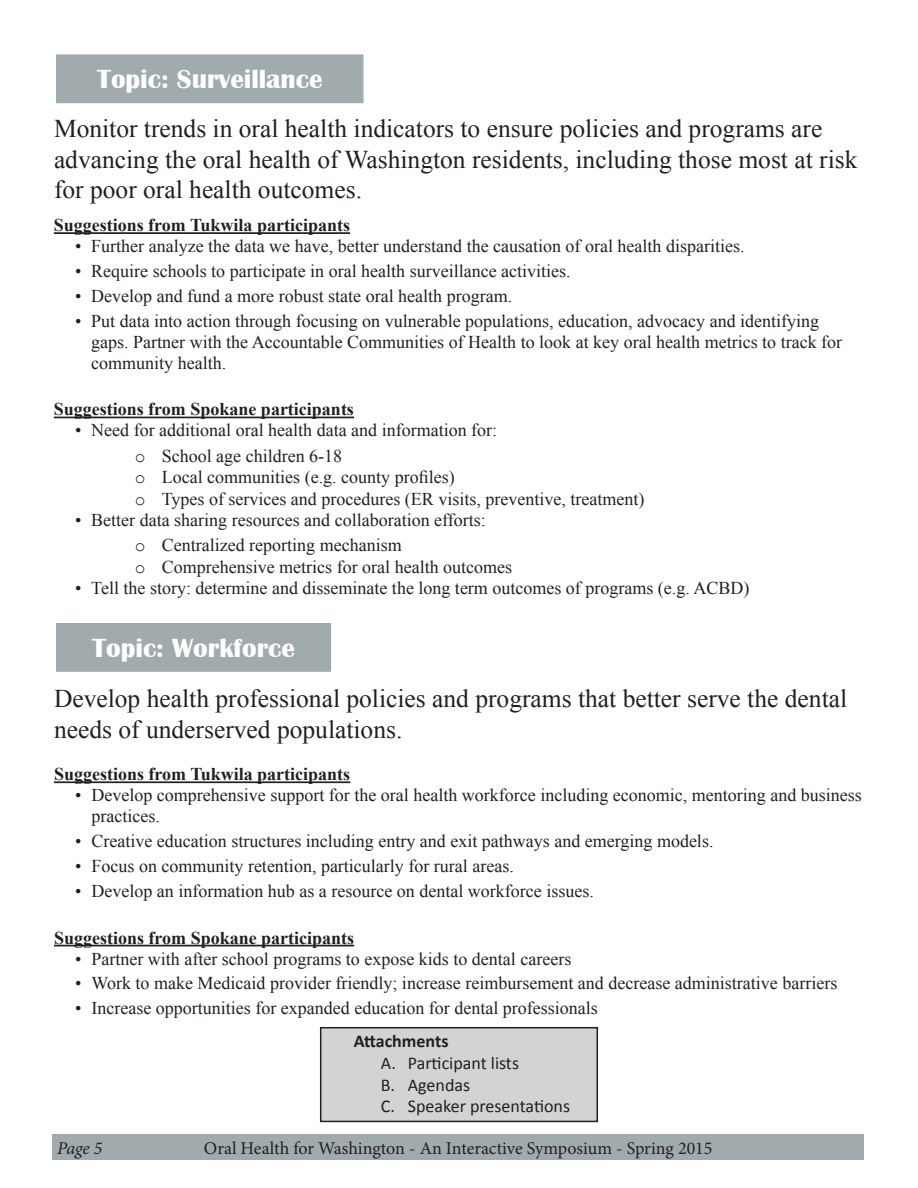
<style>
.page{position:relative;width:918px;height:1188px;background:#fff}
.page>*{position:absolute;margin:0;border:0;box-sizing:border-box;transform-origin:0 0}
.Subtitles{font:700 27px "Britannic";color:#fff}
.Body_Text_LARGE{font:25.5px/30.6px "Times New Roman";color:#231f20}
.t1{font:18px/21px "Times New Roman";color:#231f20}
.Body_Text{font:700 18px "Times New Roman";color:#231f20}
.t2{font:18px "Minion Pro";color:#231f20}
.t3{font:18px "Calibri";color:#231f20}
.t4{font:700 18px "Calibri";color:#231f20}
.t5{font:italic 18px "Minion Pro";color:#231f20}
.s1{font-family:"Courier New"}
</style>
<div class="page">
<div style="left:52px;top:1134px;width:812px;height:26px;background:#a1aaad"></div>
<div style="left:55px;top:54px;width:309px;height:50px;background:#a1aaad"></div>
<div style="left:55px;top:53px;width:310px;height:52px;border:2px solid #fff"></div>
<div style="left:55px;top:622px;width:277px;height:51px;background:#a1aaad"></div>
<div style="left:55px;top:621px;width:278px;height:52px;border:2px solid #fff"></div>
<hr style="left:54px;top:232px;width:296px;height:2px;background:#231f20">
<hr style="left:54px;top:417px;width:300px;height:1px;background:#231f20">
<hr style="left:54px;top:781px;width:296px;height:2px;background:#231f20">
<hr style="left:54px;top:945px;width:300px;height:1px;background:#231f20">
<div style="left:321px;top:1028px;width:276px;height:93px;background:#d1d3d4"></div>
<div style="left:320px;top:1027px;width:278px;height:95px;border:2px solid #231f20"></div>
<p class="Subtitles" style="left:97px;top:64px;width:227px">Topic: Surveillance</p>
<p class="Body_Text_LARGE" style="left:54px;top:113px;width:805px">Monitor trends in oral health indicators to ensure policies and programs are advancing the oral health of Washington residents, including those most at risk for poor oral health outcomes.</p>
<p class="Body_Text" style="left:54px;top:213px;width:298px">Suggestions from Tukwila participants</p>
<p class="t1" style="left:75px;top:235px;width:671px">• Further analyze the data we have, better understand the causation of oral health disparities.</p>
<p class="t1" style="left:75px;top:260px;width:497px">• Require schools to participate in oral health surveillance activities.</p>
<p class="t1" style="left:75px;top:285px;width:439px">• Develop and fund a more robust state oral health program.</p>
<p class="t1" style="left:91px;top:310px;width:752px;text-indent:-16px">• Put data into action through focusing on vulnerable populations, education, advocacy and identifying gaps. Partner with the Accountable Communities of Health to look at key oral health metrics to track for community health.</p>
<p class="Body_Text" style="left:54px;top:397px;width:302px">Suggestions from Spokane participants</p>
<p class="t1" style="left:75px;top:420px;width:424px">• Need for additional oral health data and information for:</p>
<p class="t1" style="left:135px;top:445px;width:209px"><span class="s1">o</span> School age children 6-18</p>
<p class="t1" style="left:135px;top:467px;width:321px"><span class="s1">o</span> Local communities (e.g. county profiles)</p>
<p class="t1" style="left:135px;top:488px;width:511px"><span class="s1">o</span> Types of services and procedures (ER visits, preventive, treatment)</p>
<p class="t1" style="left:75px;top:509px;width:412px">• Better data sharing resources and collaboration efforts:</p>
<p class="t1" style="left:135px;top:535px;width:268px"><span class="s1">o</span> Centralized reporting mechanism</p>
<p class="t1" style="left:135px;top:556px;width:379px"><span class="s1">o</span> Comprehensive metrics for oral health outcomes</p>
<p class="t1" style="left:75px;top:577px;width:676px">• Tell the story: determine and disseminate the long term outcomes of programs (e.g. ACBD)</p>
<p class="Subtitles" style="left:92px;top:632px;width:204px">Topic: Workforce</p>
<p class="Body_Text_LARGE" style="left:54px;top:683px;width:795px">Develop health professional policies and programs that better serve the dental needs of underserved populations.</p>
<p class="Body_Text" style="left:54px;top:762px;width:298px">Suggestions from Tukwila participants</p>
<p class="t1" style="left:92px;top:785px;width:772px;text-indent:-16px">• Develop comprehensive support for the oral health workforce including economic, mentoring and business practices.</p>
<p class="t1" style="left:75px;top:830px;width:640px">• Creative education structures including entry and exit pathways and emerging models.</p>
<p class="t1" style="left:75px;top:855px;width:440px">• Focus on community retention, particularly for rural areas.</p>
<p class="t1" style="left:75px;top:880px;width:520px">• Develop an information hub as a resource on dental workforce issues.</p>
<p class="Body_Text" style="left:54px;top:925px;width:302px">Suggestions from Spokane participants</p>
<p class="t1" style="left:75px;top:948px;width:498px">• Partner with after school programs to expose kids to dental careers</p>
<p class="t1" style="left:75px;top:973px;width:764px">• Work to make Medicaid provider friendly; increase reimbursement and decrease administrative barriers</p>
<p class="t1" style="left:75px;top:997px;width:524px">• Increase opportunities for expanded education for dental professionals</p>
<p class="t4" style="left:354px;top:1030px;width:96px">Attachments</p>
<p class="t3" style="left:381px;top:1052px;width:140px">A. Participant lists</p>
<p class="t3" style="left:381px;top:1073px;width:91px">B. Agendas</p>
<p class="t3" style="left:381px;top:1095px;width:191px">C. Speaker presentations</p>
<p class="t5" style="left:57px;top:1135px;width:47px">Page 5</p>
<p class="t2" style="left:204px;top:1136px;width:510px">Oral Health for Washington - An Interactive Symposium - Spring 2015</p>
</div>
